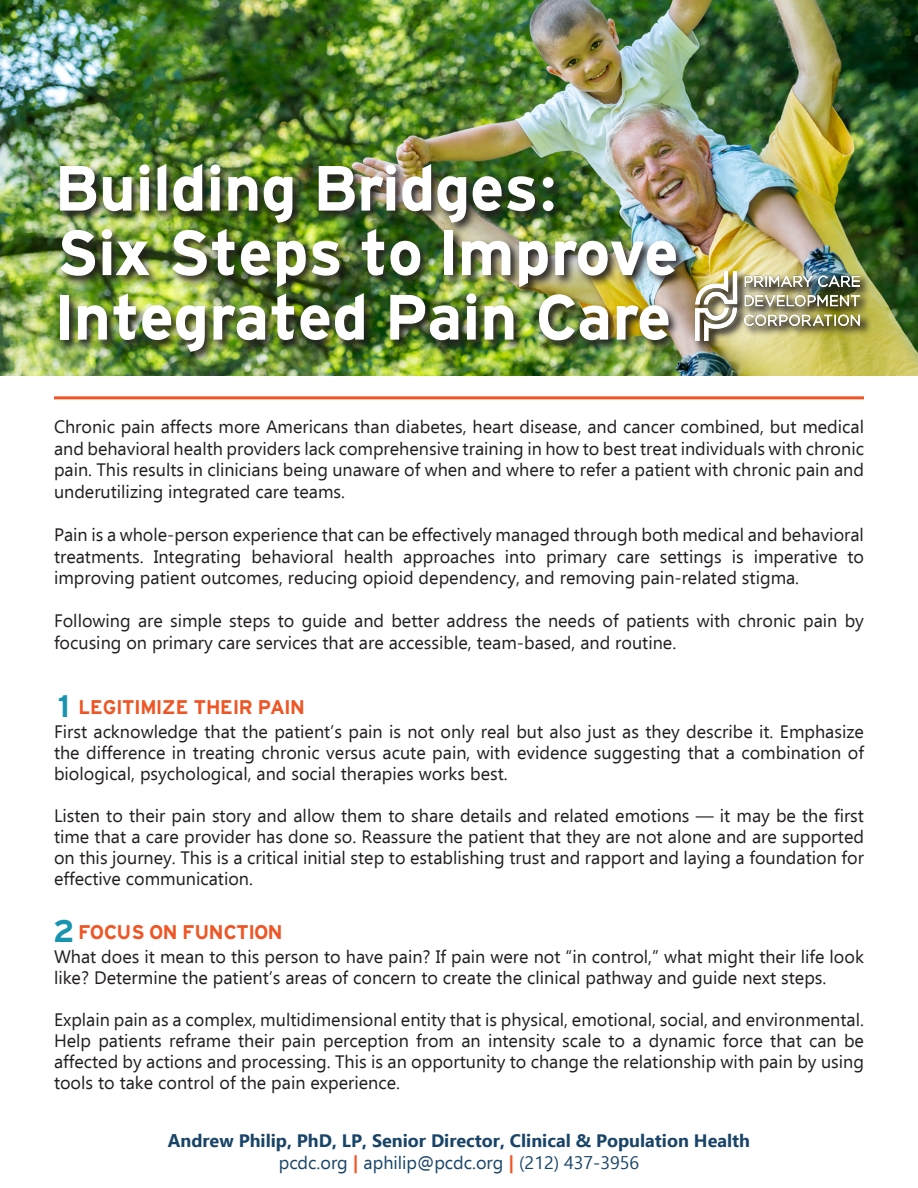
<style>
.page{position:relative;width:918px;height:1188px;background:#fff}
.page>*{position:absolute;margin:0;border:0;box-sizing:border-box;transform-origin:0 0}
.t1{font:67.5px "Hitthe Road";color:#fff}
.t2{font:21px "Hitthe Road";color:#ee5625}
.t3{font:18px/21px "Ebrima";color:#231f20;text-align:justify}
.t4{font:700 18px "Ebrima";color:#194468}
.t5{font:18px "Ebrima";color:#194468}
.s1{font-size:33px;color:#1994af}
.s2{font-weight:700;color:#f35626}
</style>
<div class="page">
<img style="left:0;top:0;width:918px;height:376px">
<img style="left:57px;top:162px;width:631px;height:202px">
<img style="left:693px;top:269px;width:178px;height:83px">
<img style="left:696px;top:272px;width:164px;height:68px">
<hr style="left:54px;top:396px;width:810px;height:3px;background:#f35624">
<p class="t1" style="left:55px;top:160px;width:504px">Building Bridges:</p>
<p class="t1" style="left:55px;top:224px;width:625px">Six Steps to Improve</p>
<p class="t1" style="left:55px;top:289px;width:618px">Integrated Pain Care</p>
<p class="t3" style="left:54px;top:415px;width:812px;line-height:21.6px">Chronic pain affects more Americans than diabetes, heart disease, and cancer combined, but medical and behavioral health providers lack comprehensive training in how to best treat individuals with chronic pain. This results in clinicians being unaware of when and where to refer a patient with chronic pain and underutilizing integrated care teams.</p>
<p class="t3" style="left:54px;top:523px;width:812px;line-height:21.6px">Pain is a whole-person experience that can be effectively managed through both medical and behavioral treatments. Integrating behavioral health approaches into primary care settings is imperative to improving patient outcomes, reducing opioid dependency, and removing pain-related stigma.</p>
<p class="t3" style="left:54px;top:610px;width:812px;line-height:21.6px">Following are simple steps to guide and better address the needs of patients with chronic pain by focusing on primary care services that are accessible, team-based, and routine.</p>
<p class="t2" style="left:54px;top:698px;width:252px"><span class="s1">1</span> LEGITIMIZE THEIR PAIN</p>
<p class="t3" style="left:54px;top:721px;width:811px">First acknowledge that the patient’s pain is not only real but also just as they describe it. Emphasize the difference in treating chronic versus acute pain, with evidence suggesting that a combination of biological, psychological, and social therapies works best.</p>
<p class="t3" style="left:54px;top:805px;width:812px">Listen to their pain story and allow them to share details and related emotions — it may be the first time that a care provider has done so. Reassure the patient that they are not alone and are supported on this journey. This is a critical initial step to establishing trust and rapport and laying a foundation for effective communication.</p>
<p class="t2" style="left:54px;top:923px;width:230px"><span class="s1">2</span> FOCUS ON FUNCTION</p>
<p class="t3" style="left:54px;top:946px;width:811px">What does it mean to this person to have pain? If pain were not “in control,” what might their life look like? Determine the patient’s areas of concern to create the clinical pathway and guide next steps.</p>
<p class="t3" style="left:54px;top:1009px;width:812px">Explain pain as a complex, multidimensional entity that is physical, emotional, social, and environmental.<br>Help patients reframe their pain perception from an intensity scale to a dynamic force that can be affected by actions and processing. This is an opportunity to change the relationship with pain by using tools to take control of the pain experience.</p>
<p class="t4" style="left:168px;top:1128px;width:584px">Andrew Philip, PhD, LP, Senior Director, Clinical &amp; Population Health</p>
<p class="t5" style="left:279px;top:1150px;width:362px">pcdc.org <span class="s2">|</span> aphilip@pcdc.org <span class="s2">|</span> (212) 437-3956</p>
</div>
